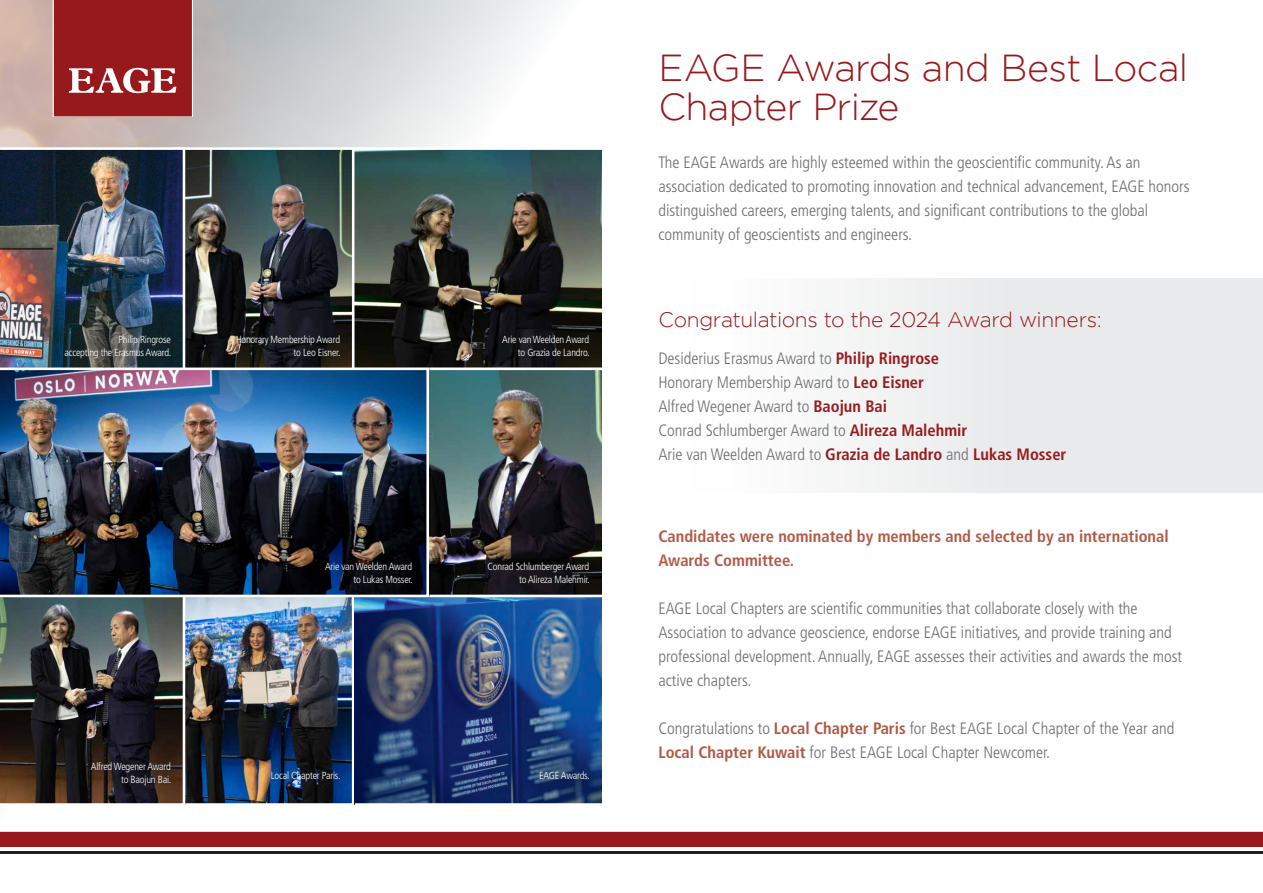
<style>
.page{position:relative;width:1263px;height:893px;background:#fff}
.page>*{position:absolute;margin:0;border:0;box-sizing:border-box;transform-origin:0 0}
._01-HEADER_1{font:300 37.5px/39px "Gotham";letter-spacing:-.02em;color:#97191c}
._01-HEADER_1-2{font:300 21px "Gotham";letter-spacing:-.02em;color:#97191c}
._00-BODY_text{font:300 condensed 16.5px/24px "Frutiger LT Std";color:#6c6d70}
._00-BODY_text-2{font:700 condensed 16.5px/24px "Frutiger LT Std";color:#b05b47}
._00-BODY_text-3{font:700 condensed 16.5px "Frutiger LT Std";color:#991b1e}
._02-HEADER_2{font:300 condensed 10.35px/12.9px "Frutiger LT Std";letter-spacing:-.02em;color:#fff;text-align:right}
.s1{font-weight:700;color:#991b1e}
.s2{font-weight:300;color:#6c6d70}
.s3{font-weight:700;color:#b05945}
</style>
<div class="page">
<svg style="left:53px;top:0;width:140px;height:118px;background:#a13033"></svg>
<div style="left:0;top:832px;width:1263px;height:15px;background:#97191c"></div>
<hr style="left:0;top:851px;width:1263px;height:3px;background:#231f20">
<div style="left:691px;top:278px;width:572px;height:215px;background:linear-gradient(to right,#fcfcfc,#e3e5e6)"></div>
<img style="left:188px;top:597px;width:162px;height:205px">
<div style="left:184px;top:555px;width:170px;height:251px;border:3px solid #fff"></div>
<img style="left:357px;top:597px;width:244px;height:205px">
<div style="left:353px;top:592px;width:252px;height:214px;border:3px solid #fff"></div>
<img style="left:354px;top:151px;width:247px;height:215px">
<div style="left:342px;top:147px;width:263px;height:223px;border:3px solid #fff"></div>
<img style="left:185px;top:151px;width:165px;height:217px">
<div style="left:171px;top:147px;width:183px;height:229px;border:3px solid #fff"></div>
<img style="left:0;top:597px;width:185px;height:209px">
<img style="left:0;top:147px;width:185px;height:221px">
<img style="left:432px;top:372px;width:169px;height:221px">
<div style="left:428px;top:368px;width:177px;height:229px;border:3px solid #fff"></div>
<img style="left:0;top:368px;width:429px;height:229px">
<svg style="left:222px;top:321px;width:133px;height:51px;background:#2c2d30"></svg>
<svg style="left:311px;top:548px;width:116px;height:51px;background:#1d2230"></svg>
<svg style="left:488px;top:321px;width:116px;height:51px;background:#262626"></svg>
<img style="left:473px;top:548px;width:131px;height:51px">
<img style="left:51px;top:320px;width:134px;height:52px">
<svg style="left:77px;top:747px;width:109px;height:52px;background:#2e2322"></svg>
<img style="left:256px;top:756px;width:97px;height:39px">
<svg style="left:525px;top:756px;width:77px;height:38px;background:#1c396b"></svg>
<p class="_02-HEADER_2" style="left:118px;top:333px;width:54px">Philip Ringrose</p>
<p class="_02-HEADER_2" style="left:65px;top:346px;width:108px">accepting the Erasmus Award.</p>
<p class="_02-HEADER_2" style="left:236px;top:333px;width:106px">Honorary Membership Award to Leo Eisner.</p>
<p class="_02-HEADER_2" style="left:502px;top:333px;width:89px">Arie van Weelden Award to Grazia de Landro.</p>
<p class="_02-HEADER_2" style="left:325px;top:560px;width:89px">Arie van Weelden Award to Lukas Mosser.</p>
<p class="_02-HEADER_2" style="left:488px;top:560px;width:104px">Conrad Schlumberger Award to Alireza Malehmir.</p>
<p class="_02-HEADER_2" style="left:91px;top:760px;width:82px">Alfred Wegener Award to Baojun Bai.</p>
<p class="_02-HEADER_2" style="left:271px;top:769px;width:71px">Local Chapter Paris.</p>
<p class="_02-HEADER_2" style="left:539px;top:769px;width:52px">EAGE Awards.</p>
<p class="_01-HEADER_1" style="left:658px;top:48px;width:531px">EAGE Awards and Best Local<br>Chapter Prize</p>
<p class="_00-BODY_text" style="left:658px;top:151px;width:533px">The EAGE Awards are highly esteemed within the geoscientific community. As an association dedicated to promoting innovation and technical advancement, EAGE honors distinguished careers, emerging talents, and significant contributions to the global community of geoscientists and engineers.</p>
<p class="_01-HEADER_1-2" style="left:658px;top:308px;width:445px">Congratulations to the 2024 Award winners:</p>
<p class="_00-BODY_text" style="left:658px;top:347px;width:282px">Desiderius Erasmus Award to <span class="s1">Philip Ringrose</span></p>
<p class="_00-BODY_text" style="left:658px;top:371px;width:267px">Honorary Membership Award to <span class="s1">Leo Eisner</span></p>
<p class="_00-BODY_text" style="left:658px;top:395px;width:230px">Alfred Wegener Award to <span class="s1">Baojun Bai</span></p>
<p class="_00-BODY_text" style="left:658px;top:419px;width:310px">Conrad Schlumberger Award to <span class="s1">Alireza Malehmir</span></p>
<p class="_00-BODY_text-3" style="left:658px;top:445px;width:409px"><span class="s2">Arie van Weelden Award to</span> Grazia de Landro <span class="s2">and</span> Lukas Mosser</p>
<p class="_00-BODY_text-2" style="left:658px;top:524px;width:512px">Candidates were nominated by members and selected by an international<br>Awards Committee.</p>
<p class="_00-BODY_text" style="left:658px;top:596px;width:525px">EAGE Local Chapters are scientific communities that collaborate closely with the Association to advance geoscience, endorse EAGE initiatives, and provide training and professional development. Annually, EAGE assesses their activities and awards the most active chapters.</p>
<p class="_00-BODY_text" style="left:658px;top:716px;width:517px">Congratulations to <span class="s3">Local Chapter Paris</span> for Best EAGE Local Chapter of the Year and<br><span class="s3">Local Chapter Kuwait</span> for Best EAGE Local Chapter Newcomer.</p>
</div>
